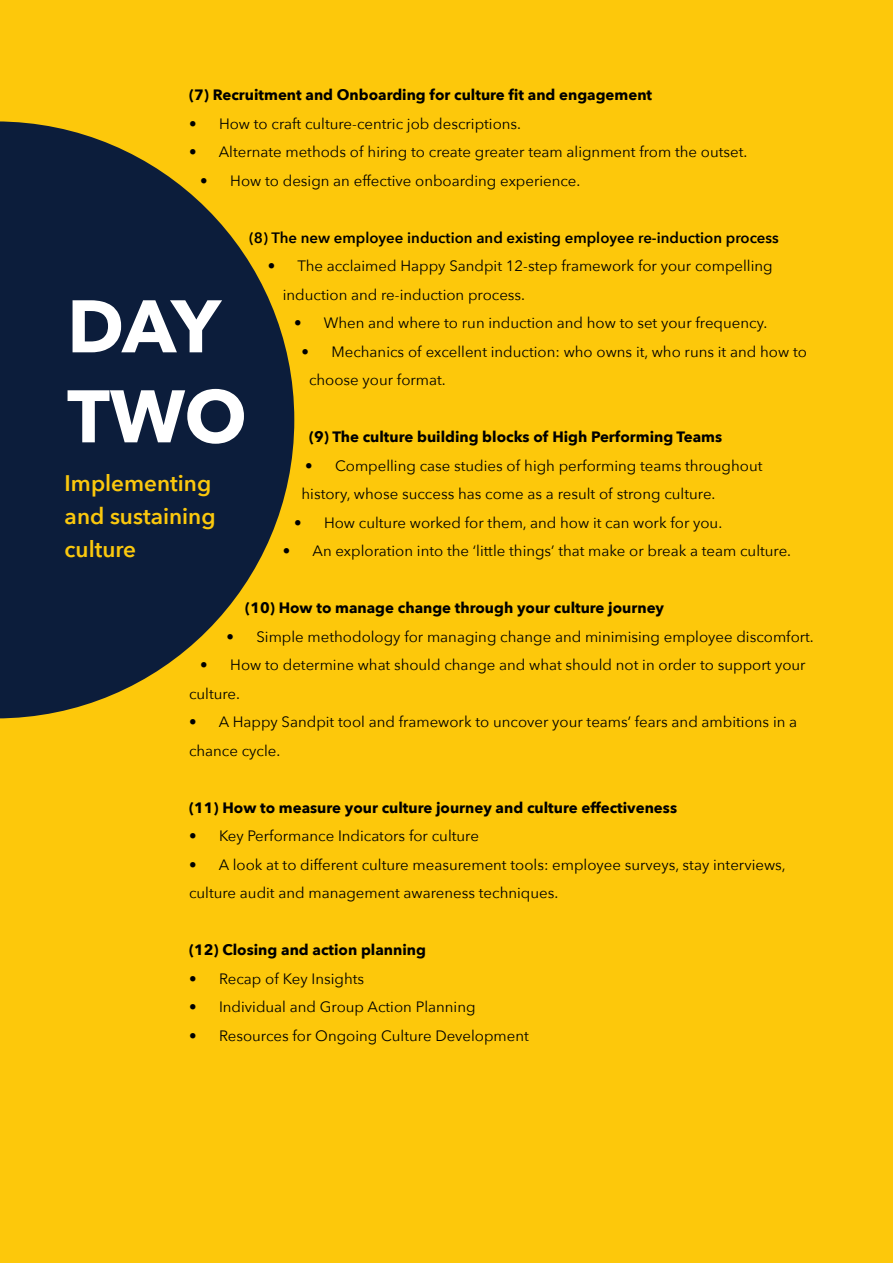
<style>
.page{position:relative;width:893px;height:1263px;background:#fdc80b}
.page>*{position:absolute;margin:0;border:0;box-sizing:border-box;transform-origin:0 0}
.t1{font:700 73.5px/90px "Avenir Next";letter-spacing:-.02em;color:#fff}
.t2{font:600 22.5px/33px "Avenir Next";color:#fbc80d}
.t3{font:15px/28.5px "Avenir Next";color:#000}
.t4{font:700 15px "Avenir Next";color:#000}
.t5{font:600 15px "Avenir Next";color:#000}
</style>
<div class="page">
<svg style="left:0;top:121px;width:294px;height:597px;background:#404130"></svg>
<p class="t4" style="left:189px;top:82px;width:465px">(7) Recruitment and Onboarding for culture fit and engagement</p>
<p class="t3" style="left:189px;top:108px;width:334px">• How to craft culture-centric job descriptions.</p>
<p class="t3" style="left:189px;top:137px;width:560px">• Alternate methods of hiring to create greater team alignment from the outset.</p>
<p class="t3" style="left:200px;top:165px;width:382px">• How to design an effective onboarding experience.</p>
<p class="t5" style="left:249px;top:231px;width:531px">(8) The new employee induction and existing employee re-induction process</p>
<p class="t3" style="left:283px;top:251px;width:491px;text-indent:-15px">• The acclaimed Happy Sandpit 12-step framework for your compelling induction and re-induction process.</p>
<p class="t3" style="left:294px;top:308px;width:475px">• When and where to run induction and how to set your frequency.</p>
<p class="t3" style="left:309px;top:336px;width:499px;text-indent:-8px">• Mechanics of excellent induction: who owns it, who runs it and how to choose your format.</p>
<h1 class="t1" style="left:67px;top:288px;width:181px">DAY<br>TWO</h1>
<h2 class="t2" style="left:65px;top:468px;width:152px">Implementing and sustaining culture</h2>
<p class="t4" style="left:309px;top:430px;width:415px">(9) The culture building blocks of High Performing Teams</p>
<p class="t3" style="left:302px;top:450px;width:462px">• Compelling case studies of high performing teams throughout history, whose success has come as a result of strong culture.</p>
<p class="t3" style="left:294px;top:507px;width:430px">• How culture worked for them, and how it can work for you.</p>
<p class="t3" style="left:283px;top:536px;width:510px">• An exploration into the ‘little things’ that make or break a team culture.</p>
<p class="t4" style="left:245px;top:601px;width:420px">(10) How to manage change through your culture journey</p>
<p class="t3" style="left:226px;top:621px;width:589px">• Simple methodology for managing change and minimising employee discomfort.</p>
<p class="t3" style="left:189px;top:650px;width:618px;text-indent:11px">• How to determine what should change and what should not in order to support your culture.</p>
<p class="t3" style="left:189px;top:707px;width:610px">• A Happy Sandpit tool and framework to uncover your teams’ fears and ambitions in a chance cycle.</p>
<p class="t4" style="left:189px;top:801px;width:490px">(11) How to measure your culture journey and culture effectiveness</p>
<p class="t3" style="left:189px;top:821px;width:291px">• Key Performance Indicators for culture</p>
<p class="t3" style="left:189px;top:849px;width:598px">• A look at to different culture measurement tools: employee surveys, stay interviews, culture audit and management awareness techniques.</p>
<p class="t4" style="left:189px;top:943px;width:238px">(12) Closing and action planning</p>
<p class="t3" style="left:189px;top:963px;width:177px">• Recap of Key Insights</p>
<p class="t3" style="left:189px;top:992px;width:288px">• Individual and Group Action Planning</p>
<p class="t3" style="left:189px;top:1020px;width:341px">• Resources for Ongoing Culture Development</p>
</div>
